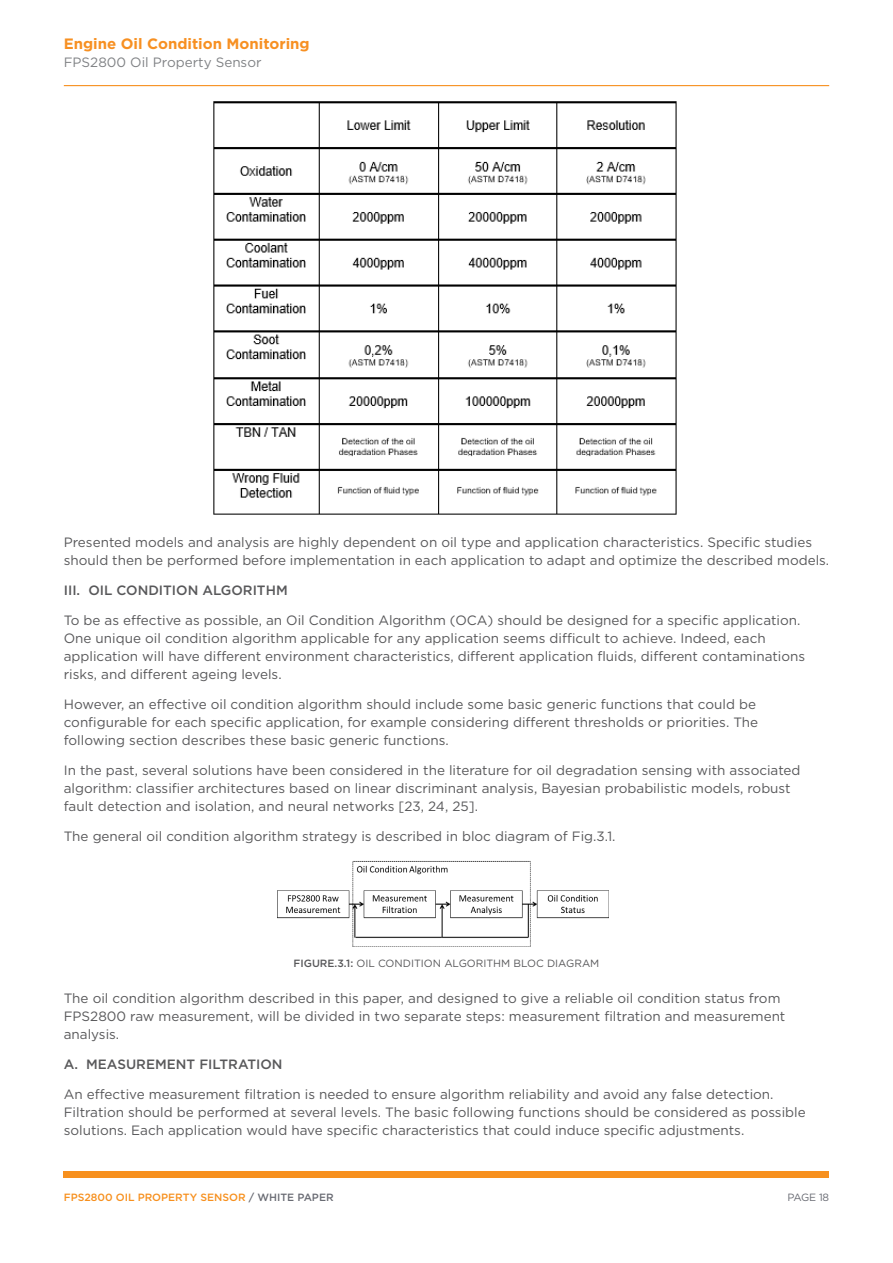
<style>
.page{position:relative;width:893px;height:1263px;background:#fff}
.page>*{position:absolute;margin:0;border:0;box-sizing:border-box;transform-origin:0 0}
.t1{font:700 15px "Gotham";color:#f79022}
.t2{font:13.5px/18px "Gotham";color:#58585a}
.t3{font:500 13.5px "Gotham";color:#58585a}
.t4{font:13.5px "Gotham";color:#808285}
.t5{font:10.5px "Gotham";color:#58585a}
.t6{font:500 10.5px "Gotham";color:#f7901e}
.t7{font:10.5px "Gotham";letter-spacing:-.04em;color:#696b73}
.s1{font-weight:500}
.s2{color:#696b73}
</style>
<div class="page">
<img style="left:278px;top:861px;width:330px;height:85px">
<img style="left:213px;top:101px;width:464px;height:414px">
<div style="left:64px;top:1172px;width:765px;height:6px;background:#f7901e"></div>
<hr style="left:64px;top:85px;width:765px;height:1px;background:#f79020">
<p class="t1" style="left:64px;top:34px;width:247px">Engine Oil Condition Monitoring</p>
<p class="t4" style="left:64px;top:54px;width:199px">FPS2800 Oil Property Sensor</p>
<p class="t2" style="left:64px;top:533px;width:767px">Presented models and analysis are highly dependent on oil type and application characteristics. Specific studies should then be performed before implementation in each application to adapt and optimize the described models.</p>
<p class="t3" style="left:64px;top:581px;width:225px">III. OIL CONDITION ALGORITHM</p>
<p class="t2" style="left:64px;top:611px;width:743px">To be as effective as possible, an Oil Condition Algorithm (OCA) should be designed for a specific application.<br>One unique oil condition algorithm applicable for any application seems difficult to achieve. Indeed, each application will have different environment characteristics, different application fluids, different contaminations risks, and different ageing levels.</p>
<p class="t2" style="left:64px;top:695px;width:696px">However, an effective oil condition algorithm should include some basic generic functions that could be configurable for each specific application, for example considering different thresholds or priorities. The following section describes these basic generic functions.</p>
<p class="t2" style="left:64px;top:761px;width:738px">In the past, several solutions have been considered in the literature for oil degradation sensing with associated algorithm: classifier architectures based on linear discriminant analysis, Bayesian probabilistic models, robust fault detection and isolation, and neural networks [23, 24, 25].</p>
<p class="t2" style="left:64px;top:827px;width:553px">The general oil condition algorithm strategy is described in bloc diagram of Fig.3.1.</p>
<p class="t5" style="left:294px;top:957px;width:307px"><span class="s1">FIGURE.3.1:</span> OIL CONDITION ALGORITHM BLOC DIAGRAM</p>
<p class="t2" style="left:64px;top:989px;width:723px">The oil condition algorithm described in this paper, and designed to give a reliable oil condition status from<br>FPS2800 raw measurement, will be divided in two separate steps: measurement filtration and measurement analysis.</p>
<p class="t3" style="left:64px;top:1055px;width:220px">A. MEASUREMENT FILTRATION</p>
<p class="t2" style="left:64px;top:1085px;width:743px">An effective measurement filtration is needed to ensure algorithm reliability and avoid any false detection.<br>Filtration should be performed at several levels. The basic following functions should be considered as possible solutions. Each application would have specific characteristics that could induce specific adjustments.</p>
<p class="t6" style="left:64px;top:1190px;width:271px">FPS2800 OIL PROPERTY SENSOR <span class="s2">/ WHITE PAPER</span></p>
<p class="t7" style="left:787px;top:1191px;width:43px">PAGE 18</p>
</div>
